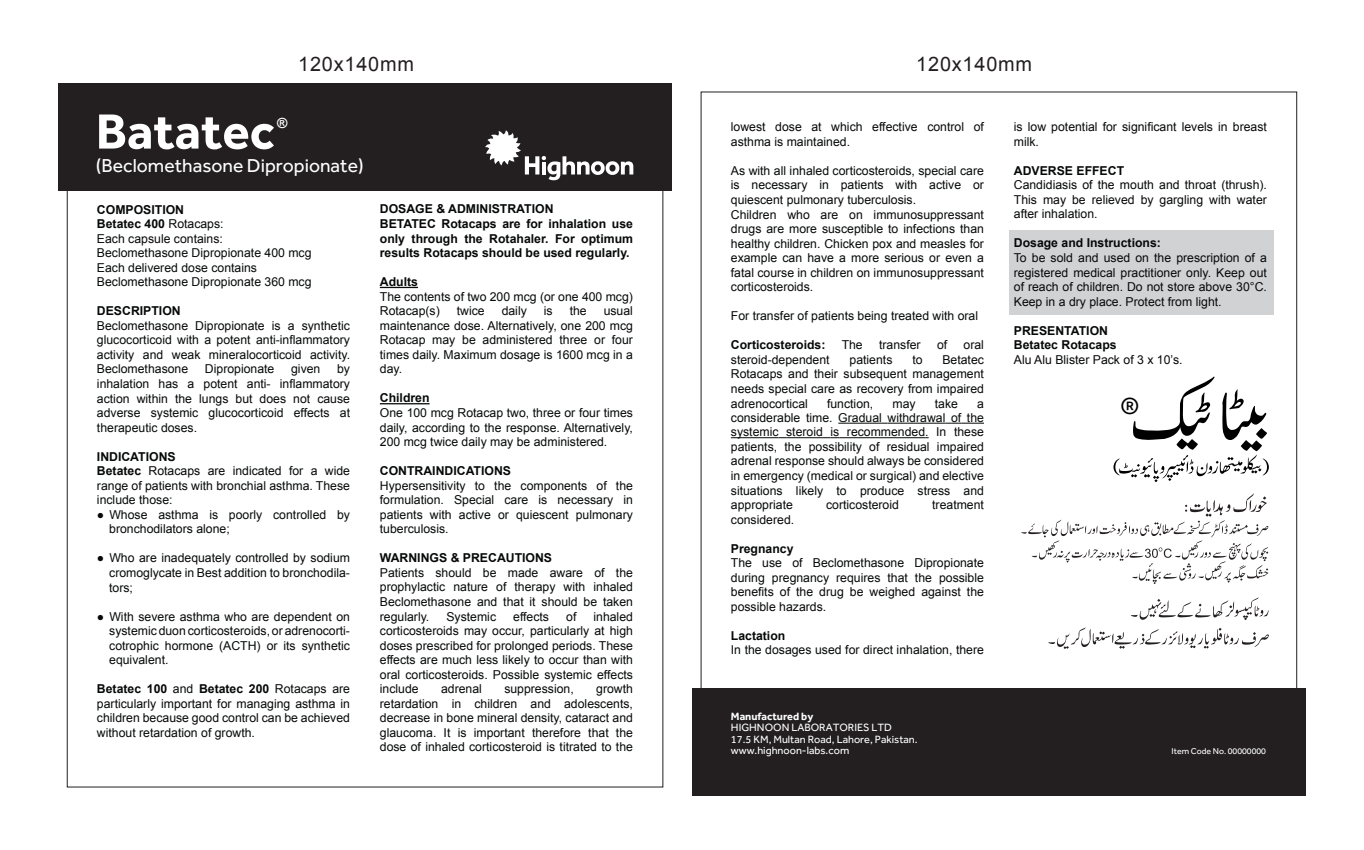
<style>
.page{position:relative;width:1364px;height:850px;background:#fff}
.page>*{position:absolute;margin:0;border:0;box-sizing:border-box;transform-origin:0 0}
.t1{font:700 50.93px "Effra";color:#fff}
.t2{font:24.15px "Effra";color:#000001}
.t3{font:19.95px "Arial";letter-spacing:.04em;color:#231f20}
.t4{font:19.25px "Effra";color:#fff}
.t5{font:700 14px "Arial";color:#fff}
.t6{font:12.25px/14.5px "Arial";color:#070909;text-align:justify}
.t7{font:700 12.25px/14.5px "Arial";color:#070909}
.t8{font:10.85px/11.5px "Effra";color:#fff}
.t9{font:700 10.85px "Effra";color:#fff}
.t10{font:8.75px "Effra";color:#fff}
.s1{font-weight:700}
</style>
<div class="page">
<div style="left:1009px;top:230px;width:264px;height:85px;background:#d1d2d4"></div>
<div style="left:58px;top:83px;width:613px;height:108px;background:#231f20"></div>
<hr style="left:838px;top:422px;width:43px;height:1px;background:#070909">
<hr style="left:887px;top:422px;width:58px;height:1px;background:#070909">
<svg style="left:945px;top:422px;width:38px;height:1px"></svg>
<hr style="left:730px;top:437px;width:48px;height:1px;background:#070909">
<hr style="left:786px;top:437px;width:36px;height:1px;background:#070909">
<svg style="left:822px;top:437px;width:24px;height:1px"></svg>
<hr style="left:846px;top:437px;width:79px;height:1px;background:#070909">
<div style="left:692px;top:687px;width:613px;height:108px;background:#231f20"></div>
<svg style="left:67px;top:130px;width:596px;height:657px"></svg>
<svg style="left:1021px;top:493px;width:247px;height:90px"></svg>
<svg style="left:1048px;top:627px;width:220px;height:21px"></svg>
<svg style="left:1131px;top:597px;width:137px;height:23px"></svg>
<svg style="left:1113px;top:376px;width:155px;height:106px"></svg>
<h3 class="t3" style="left:298px;top:51px;width:117px">120x140mm</h3>
<h3 class="t3" style="left:916px;top:51px;width:117px">120x140mm</h3>
<h1 class="t1" style="left:96px;top:100px;width:180px">Batatec</h1>
<p class="t5" style="left:277px;top:113px;width:12px">®</p>
<h3 class="t4" style="left:96px;top:154px;width:269px">(Beclomethasone Dipropionate)</h3>
<p class="t6" style="left:97px;top:202px;width:216px;text-align:left"><span class="s1">COMPOSITION<br>Betatec 400</span> Rotacaps:<br>Each capsule contains:<br>Beclomethasone Dipropionate 400 mcg<br>Each delivered dose contains<br>Beclomethasone Dipropionate 360 mcg</p>
<p class="t7" style="left:97px;top:304px;width:85px">DESCRIPTION</p>
<p class="t6" style="left:97px;top:318px;width:254px">Beclomethasone Dipropionate is a synthetic glucocorticoid with a potent anti-inflammatory activity and weak mineralocorticoid activity.<br>Beclomethasone</p>
<p class="t6" style="left:97px;top:362px;width:254px;text-indent:240px">by inhalation has a potent anti- inflammatory action within the lungs but does not cause adverse systemic glucocorticoid effects at therapeutic doses.</p>
<p class="t6" style="left:97px;top:449px;width:254px;text-align:left"><span class="s1">INDICATIONS<br>Betatec</span> Rotacaps are indicated for a wide range of patients with bronchial asthma. These include those:</p>
<p class="t6" style="left:109px;top:507px;width:242px;text-indent:-12px">● Whose asthma is poorly controlled by bronchodilators alone;</p>
<p class="t6" style="left:109px;top:551px;width:242px;text-indent:-12px">● Who are inadequately controlled by sodium cromoglycate in Best addition to bronchodila&shy;tors;</p>
<p class="t6" style="left:109px;top:609px;width:242px;text-indent:-12px">● With severe asthma who are dependent on systemic duon corticosteroids, or adrenocorti&shy;cotrophic hormone (ACTH) or its synthetic equivalent.</p>
<p class="t6" style="left:97px;top:681px;width:254px"><span class="s1">Betatec 100</span> and <span class="s1">Betatec 200</span> Rotacaps are particularly important for managing asthma in children because good control can be achieved without retardation of growth.</p>
<p class="t6" style="left:205px;top:362px;width:71px">Dipropionate</p>
<p class="t6" style="left:291px;top:362px;width:31px">given</p>
<p class="t7" style="left:380px;top:202px;width:255px">DOSAGE &amp; ADMINISTRATION<br>BETATEC Rotacaps are for inhalation use only through the Rotahaler. For optimum results Rotacaps should be used regularly.</p>
<p class="t7" style="left:380px;top:275px;width:40px">Adults</p>
<p class="t6" style="left:380px;top:289px;width:254px">The contents of two 200 mcg (or one 400 mcg)<br>Rotacap(s)</p>
<p class="t6" style="left:380px;top:304px;width:254px;text-indent:224px">usual maintenance dose. Alternatively, one 200 mcg Rotacap may be administered three or four times daily. Maximum dosage is 1600 mcg in a day.</p>
<p class="t7" style="left:380px;top:391px;width:51px">Children</p>
<p class="t6" style="left:380px;top:405px;width:254px">One 100 mcg Rotacap two, three or four times daily, according to the response. Alternatively, 200 mcg twice daily may be administered.</p>
<p class="t7" style="left:380px;top:464px;width:133px">CONTRAINDICATIONS</p>
<p class="t6" style="left:380px;top:478px;width:254px">Hypersensitivity to the components of the formulation. Special care is necessary in patients with active or quiescent pulmonary tuberculosis.</p>
<p class="t7" style="left:380px;top:551px;width:174px">WARNINGS &amp; PRECAUTIONS</p>
<p class="t6" style="left:380px;top:565px;width:254px">Patients should be made aware of the prophylactic nature of therapy with inhaled Beclomethasone and that it should be taken regularly.</p>
<p class="t6" style="left:457px;top:304px;width:29px">twice</p>
<p class="t6" style="left:501px;top:304px;width:27px">daily</p>
<p class="t6" style="left:544px;top:304px;width:10px">is</p>
<p class="t6" style="left:569px;top:304px;width:19px">the</p>
<p class="t6" style="left:446px;top:609px;width:51px">Systemic</p>
<p class="t6" style="left:513px;top:609px;width:37px">effects</p>
<p class="t6" style="left:566px;top:609px;width:12px">of</p>
<p class="t6" style="left:380px;top:609px;width:254px;text-indent:213px">inhaled corticosteroids may occur, particularly at high doses prescribed for prolonged periods. These effects are much less likely to occur than with oral corticosteroids. Possible systemic effects include</p>
<p class="t6" style="left:380px;top:681px;width:254px;text-indent:216px">growth retardation in children and adolescents, decrease in bone mineral density, cataract and glaucoma. It is important therefore that the dose of inhaled corticosteroid is titrated to the</p>
<p class="t6" style="left:441px;top:681px;width:42px">adrenal</p>
<p class="t6" style="left:504px;top:681px;width:71px">suppression,</p>
<p class="t6" style="left:730px;top:120px;width:254px">lowest dose at which effective control of asthma is maintained.</p>
<p class="t6" style="left:730px;top:163px;width:254px;text-align:left">As with all inhaled corticosteroids, special care is necessary in patients with active or quiescent pulmonary tuberculosis.<br>Children who are on immunosuppressant drugs are more susceptible to infections than healthy children. Chicken pox and measles for example can have a more serious or even a fatal course in children on immunosuppressant corticosteroids.</p>
<p class="t6" style="left:730px;top:309px;width:249px">For transfer of patients being treated with oral</p>
<p class="t7" style="left:730px;top:338px;width:96px">Corticosteroids:</p>
<p class="t6" style="left:841px;top:338px;width:23px">The</p>
<p class="t6" style="left:879px;top:338px;width:43px">transfer</p>
<p class="t6" style="left:936px;top:338px;width:12px">of</p>
<p class="t6" style="left:963px;top:338px;width:22px">oral</p>
<p class="t6" style="left:730px;top:352px;width:100px">steroid-dependent</p>
<p class="t6" style="left:849px;top:352px;width:44px">patients</p>
<p class="t6" style="left:912px;top:352px;width:12px">to</p>
<p class="t6" style="left:730px;top:352px;width:254px;text-indent:211px">Betatec Rotacaps and their subsequent management needs special care as recovery from impaired adrenocortical</p>
<p class="t6" style="left:827px;top:396px;width:48px">function,</p>
<p class="t6" style="left:892px;top:396px;width:25px">may</p>
<p class="t6" style="left:934px;top:396px;width:25px">take</p>
<p class="t6" style="left:730px;top:396px;width:254px;text-indent:246px">a considerable time. Gradual withdrawal of the systemic steroid is recommended. In these patients, the possibility of residual impaired adrenal response should always be considered in emergency (medical or surgical) and elective situations likely to produce stress and appropriate</p>
<p class="t6" style="left:826px;top:497px;width:74px">corticosteroid</p>
<p class="t6" style="left:932px;top:497px;width:53px">treatment</p>
<p class="t6" style="left:730px;top:512px;width:65px">considered.</p>
<p class="t7" style="left:730px;top:541px;width:64px">Pregnancy</p>
<p class="t6" style="left:730px;top:555px;width:254px">The use of Beclomethasone Dipropionate during pregnancy requires that the possible benefits of the drug be weighed against the possible hazards.</p>
<p class="t7" style="left:730px;top:628px;width:56px">Lactation</p>
<p class="t6" style="left:730px;top:643px;width:254px">In the dosages used for direct inhalation, there</p>
<p class="t9" style="left:731px;top:709px;width:84px">Manufactured by</p>
<p class="t8" style="left:731px;top:721px;width:188px">HIGHNOON LABORATORIES LTD<br>17.5 KM, Multan Road, Lahore, Pakistan. www.highnoon-labs.com</p>
<p class="t6" style="left:1013px;top:120px;width:254px">is low potential for significant levels in breast milk.</p>
<p class="t7" style="left:1013px;top:163px;width:112px">ADVERSE EFFECT</p>
<p class="t6" style="left:1013px;top:178px;width:254px">Candidiasis of the mouth and throat (thrush).<br>This may be relieved by gargling with water after inhalation.</p>
<p class="t7" style="left:1013px;top:236px;width:149px">Dosage and Instructions:</p>
<p class="t6" style="left:1013px;top:250px;width:254px">To be sold and used on the prescription of a registered medical practitioner only. Keep out of reach of children. Do not store above 30°C.<br>Keep in a dry place. Protect from light.</p>
<p class="t7" style="left:1013px;top:323px;width:104px">PRESENTATION<br>Betatec Rotacaps</p>
<p class="t6" style="left:1013px;top:352px;width:170px">Alu Alu Blister Pack of 3 x 10’s.</p>
<h2 class="t2" style="left:1119px;top:391px;width:21px">®</h2>
<p class="t10" style="left:1171px;top:745px;width:96px">Item Code No. 00000000</p>
</div>
